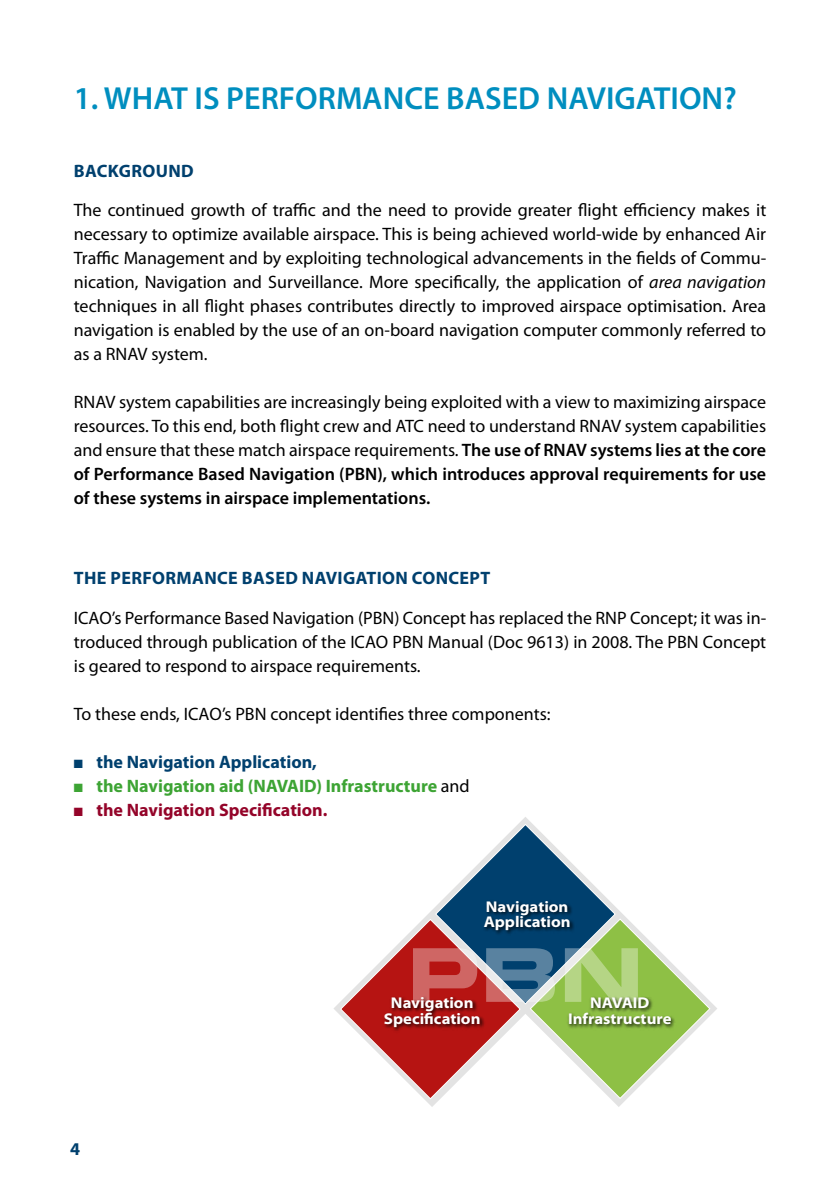
<style>
.page{position:relative;width:840px;height:1191px;background:#fff}
.page>*{position:absolute;margin:0;border:0;box-sizing:border-box;transform-origin:0 0}
.t1{font:600 32px "Myriad Pro";color:#008ebf}
.t2{font:18px/24px "Myriad Pro";color:#000;text-align:justify}
.t3{font:700 18px "Myriad Pro";letter-spacing:.02em;color:#00406e}
.t4{font:700 18px "Myriad Pro";color:#3da434}
.t5{font:700 18px "Myriad Pro";color:#940429}
.t6{font:700 18px "Myriad Pro";color:#00406e}
.t7{font:700 semi-expanded 15.6px/15.6px "Myriad Pro";color:#fff;text-align:center}
.s1{font-style:italic}
.s2{font-weight:600}
.s3{font-weight:400;color:#000}
</style>
<div class="page">
<svg style="left:340px;top:824px;width:369px;height:275px"></svg>
<img style="left:480px;top:895px;width:97px;height:42px">
<img style="left:380px;top:992px;width:107px;height:42px">
<img style="left:564px;top:992px;width:113px;height:42px">
<h1 class="t1" style="left:74px;top:78px;width:664px">1. WHAT IS PERFORMANCE BASED NAVIGATION?</h1>
<p class="t3" style="left:74px;top:161px;width:121px">Background</p>
<p class="t2" style="left:74px;top:198px;width:693px">The continued growth of traffic and the need to provide greater flight efficiency makes it necessary to optimize available airspace. This is being achieved world-wide by enhanced Air Traffic Management and by exploiting technological advancements in the fields of Commu&shy;nication, Navigation and Surveillance. More specifically, the application of <span class="s1">area navigation </span>techniques in all flight phases contributes directly to improved airspace optimisation. Area navigation is enabled by the use of an on-board navigation computer commonly referred to as a RNAV system.</p>
<p class="t2" style="left:74px;top:390px;width:693px">RNAV system capabilities are increasingly being exploited with a view to maximizing airspace resources. To this end, both flight crew and ATC need to understand RNAV system capabilities and ensure that these match airspace requirements. <span class="s2">The use of RNAV systems lies at the core of Performance Based Navigation (PBN), which introduces approval requirements for use of these systems in airspace implementations.</span></p>
<p class="t3" style="left:74px;top:567px;width:417px">The Performance Based Navigation Concept</p>
<p class="t2" style="left:74px;top:606px;width:693px">ICAO’s Performance Based Navigation (PBN) Concept has replaced the RNP Concept; it was in&shy;troduced through publication of the ICAO PBN Manual (Doc 9613) in 2008. The PBN Concept is geared to respond to airspace requirements.</p>
<p class="t2" style="left:74px;top:702px;width:478px">To these ends, ICAO’s PBN concept identifies three components:</p>
<p class="t6" style="left:74px;top:752px;width:244px">■ the Navigation Application,</p>
<p class="t4" style="left:74px;top:776px;width:191px">■ the Navigation aid (NAVAID</p>
<p class="t4" style="left:316px;top:776px;width:155px">) Infrastructure <span class="s3">and</span></p>
<p class="t5" style="left:74px;top:800px;width:255px">■ the Navigation Specification.</p>
<p class="t7" style="left:483px;top:898px;width:88px;text-align:left">Navigation<br>Application</p>
<p class="t3" style="left:70px;top:1138px;width:11px">4</p>
<p class="t7" style="left:384px;top:995px;width:98px">Navigation<br>Specification</p>
<p class="t7" style="left:567px;top:995px;width:105px">NAVAID<br>Infrastructure</p>
</div>
